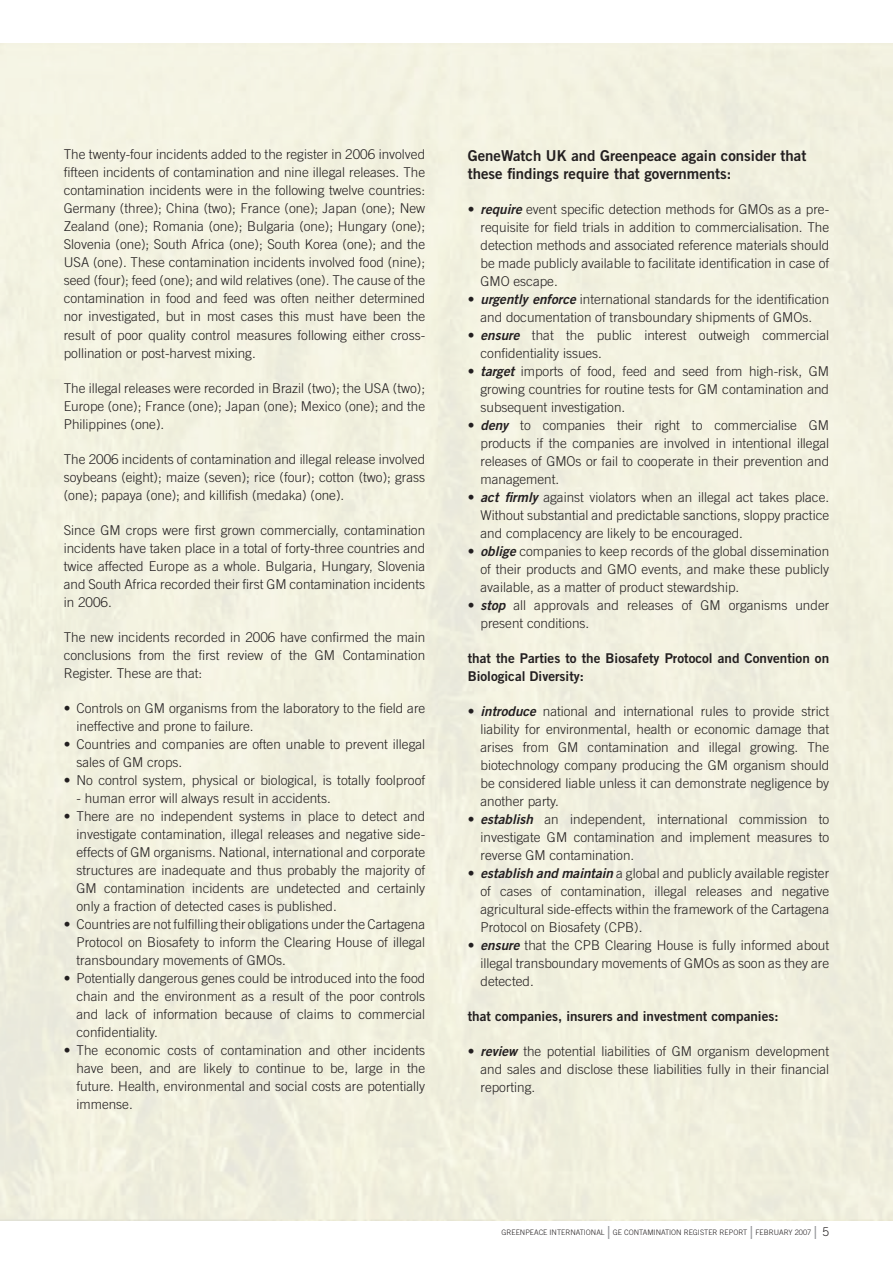
<style>
.page{position:relative;width:893px;height:1263px;background:#fff}
.page>*{position:absolute;margin:0;border:0;box-sizing:border-box;transform-origin:0 0}
.t1{font:300 18px "Trade Gothic";color:#939598}
.t2{font:15px/18px "Trade Gothic Bold Two";color:#231f20}
.t3{font:300 13.5px/18px "Trade Gothic";color:#231f20;text-align:justify}
.t4{font:13.5px/18px "Trade Gothic Bold Two";color:#231f20}
.t5{font:300 7.5px "Trade Gothic";color:#231f20}
.s1{font-family:"Trade Gothic Bold Two";font-weight:400;font-style:italic}
</style>
<div class="page">
<p class="t3" style="left:64px;top:145px;width:363px">The twenty-four incidents added to the register in 2006 involved fifteen incidents of contamination and nine illegal releases. The contamination incidents were in the following twelve countries:<br>Germany (three); China (two); France (one); Japan (one); New Zealand (one); Romania (one); Bulgaria (one); Hungary (one); Slovenia (one); South Africa (one); South Korea (one); and the USA (one). These contamination incidents involved food (nine); seed (four); feed (one); and wild relatives (one). The cause of the contamination in food and feed was often neither determined nor investigated, but in most cases this must have been the result of poor quality control measures following either cross&shy;pollination or post-harvest mixing.</p>
<p class="t3" style="left:64px;top:378px;width:363px">The illegal releases were recorded in Brazil (two); the USA (two); Europe (one); France (one); Japan (one); Mexico (one); and the Philippines (one).</p>
<p class="t3" style="left:64px;top:449px;width:363px">The 2006 incidents of contamination and illegal release involved soybeans (eight); maize (seven); rice (four); cotton (two); grass (one); papaya (one); and killifish (medaka) (one).</p>
<p class="t3" style="left:64px;top:521px;width:363px">Since GM crops were first grown commercially, contamination incidents have taken place in a total of forty-three countries and twice affected Europe as a whole. Bulgaria, Hungary, Slovenia and South Africa recorded their first GM contamination incidents in 2006.</p>
<p class="t3" style="left:64px;top:627px;width:363px">The new incidents recorded in 2006 have confirmed the main conclusions from the first review of the GM Contamination Register. These are that:</p>
<p class="t3" style="left:77px;top:699px;width:350px;text-indent:-13px">• Controls on GM organisms from the laboratory to the field are ineffective and prone to failure.</p>
<p class="t3" style="left:77px;top:735px;width:350px;text-indent:-13px">• Countries and companies are often unable to prevent illegal sales of GM crops.</p>
<p class="t3" style="left:64px;top:771px;width:363px">• No control system, physical or biological, is totally foolproof</p>
<p class="t3" style="left:77px;top:789px;width:256px">- human error will always result in accidents.</p>
<p class="t3" style="left:77px;top:807px;width:350px;text-indent:-13px">• There are no independent systems in place to detect and investigate contamination, illegal releases and negative side&shy;effects of GM organisms. National, international and corporate structures are inadequate and thus probably the majority of GM contamination incidents are undetected and certainly only a fraction of detected cases is published.</p>
<p class="t3" style="left:77px;top:915px;width:350px;text-indent:-13px">• Countries are not fulfilling their obligations under the Cartagena Protocol on Biosafety to inform the Clearing House of illegal transboundary movements of GM Os.</p>
<p class="t3" style="left:77px;top:969px;width:350px;text-indent:-13px">• Potentially dangerous genes could be introduced into the food chain and the environment as a result of the poor controls and lack of information because of claims to commercial confidentiality.</p>
<p class="t3" style="left:77px;top:1041px;width:350px;text-indent:-13px">• The economic costs of contamination and other incidents have been, and are likely to continue to be, large in the future. Health, environmental and social costs are potentially immense.</p>
<p class="t2" style="left:468px;top:146px;width:340px">GeneWatch UK and Greenpeace again consider that these findings require that governments:</p>
<p class="t3" style="left:480px;top:200px;width:350px;text-indent:-13px">• <span class="s1">require</span> event specific detection methods for GM Os as a pre&shy;requisite for field trials in addition to commercialisation. The detection methods and associated reference materials should be made publicly available to facilitate identification in case of GM O escape.</p>
<p class="t3" style="left:468px;top:290px;width:363px;text-align:center">• <span class="s1">urgently enforce</span> international standards for the identification and documentation of transboundary shipments of GM Os.</p>
<p class="t3" style="left:480px;top:326px;width:350px;text-indent:-13px">• <span class="s1">ensure</span> that the public interest outweigh commercial confidentiality issues.</p>
<p class="t3" style="left:480px;top:362px;width:350px;text-align:left;text-indent:-13px">• <span class="s1">target</span> imports of food, feed and seed from high-risk, GM growing countries for routine tests for GM contamination and subsequent investigation.</p>
<p class="t3" style="left:480px;top:416px;width:350px;text-align:left;text-indent:-13px">• <span class="s1">deny</span> to companies their right to commercialise GM products if the companies are involved in intentional illegal releases of GM Os or fail to cooperate in their prevention and management.</p>
<p class="t3" style="left:480px;top:488px;width:350px;text-indent:-13px">• <span class="s1">act firmly</span> against violators when an illegal act takes place.<br>Without substantial and predictable sanctions, sloppy practice and complacency are likely to be encouraged.</p>
<p class="t3" style="left:480px;top:542px;width:350px;text-indent:-13px">• <span class="s1">oblige</span> companies to keep records of the global dissemination of their products and GM O events, and make these publicly available, as a matter of product stewardship.</p>
<p class="t3" style="left:480px;top:596px;width:350px;text-indent:-13px">• <span class="s1">stop</span> all approvals and releases of GM organisms under present conditions.</p>
<p class="t4" style="left:468px;top:649px;width:363px">that the Parties to the Biosafety Protocol and Convention on<br>Biological Diversity:</p>
<p class="t3" style="left:480px;top:702px;width:350px;text-indent:-13px">• <span class="s1">introduce</span> national and international rules to provide strict liability for environmental, health or economic damage that arises from GM contamination and illegal growing. The biotechnology company producing the GM organism should be considered liable unless it can demonstrate negligence by another party.</p>
<p class="t3" style="left:480px;top:810px;width:350px;text-indent:-13px">• <span class="s1">establish</span> an independent, international commission to investigate GM contamination and implement measures to reverse GM contamination.</p>
<p class="t3" style="left:480px;top:864px;width:350px;text-indent:-13px">• <span class="s1">establish and maintain</span> a global and publicly available register of cases of contamination, illegal releases and negative agricultural side-effects within the framework of the Cartagena Protocol on Biosafety (CPB).</p>
<p class="t3" style="left:480px;top:936px;width:350px;text-indent:-13px">• <span class="s1">ensure</span> that the CPB Clearing House is fully informed about illegal transboundary movements of GM Os as soon as they are detected.</p>
<p class="t4" style="left:468px;top:1007px;width:312px">that companies, insurers and investment companies:</p>
<p class="t3" style="left:480px;top:1042px;width:350px;text-indent:-13px">• <span class="s1">review</span> the potential liabilities of GM organism development and sales and disclose these liabilities fully in their financial reporting.</p>
<p class="t5" style="left:502px;top:1227px;width:105px">GREENPEACE INTERNATIONAL</p>
<h1 class="t1" style="left:607px;top:1222px;width:5px">l</h1>
<p class="t5" style="left:613px;top:1227px;width:22px">GE Conta</p>
<p class="t5" style="left:647px;top:1227px;width:12px">mination</p>
<p class="t5" style="left:684px;top:1227px;width:26px">Register</p>
<p class="t5" style="left:720px;top:1227px;width:11px">Report</p>
<h1 class="t1" style="left:749px;top:1222px;width:5px">l</h1>
<p class="t5" style="left:755px;top:1227px;width:58px">FEBRUARY 2007</p>
<h1 class="t1" style="left:813px;top:1222px;width:5px">l</h1>
</div>
